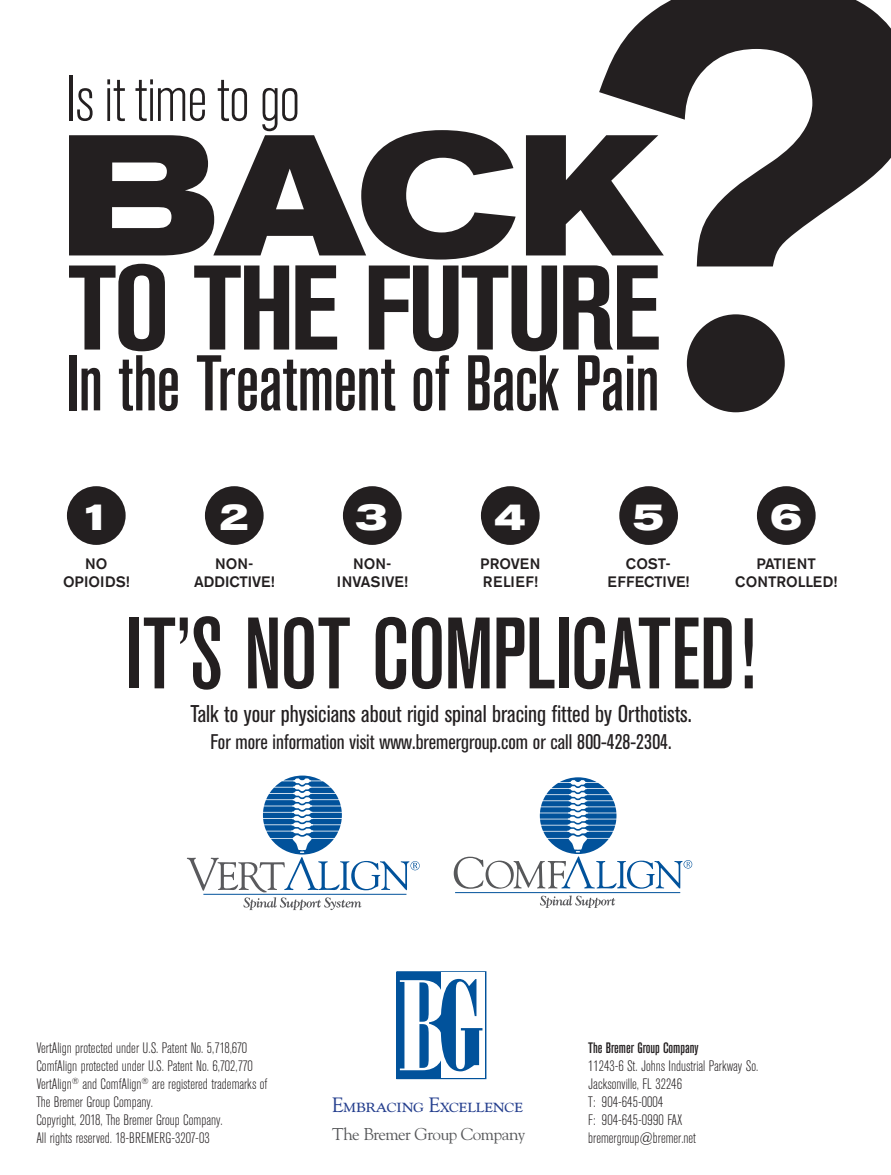
<style>
.page{position:relative;width:891px;height:1175px;background:#fff}
.page>*{position:absolute;margin:0;border:0;box-sizing:border-box;transform-origin:0 0}
.t1{font:700 expanded 170.25px "Akzidenz Grotesk BE";color:#231f20}
.t2{font:700 condensed 118.95px "Akzidenz Grotesk BE";letter-spacing:-.025em;color:#231f20}
.t3{font:500 condensed 100.2px "Akzidenz Grotesk BE";letter-spacing:-.005em;color:#231f20}
.t4{font:500 condensed 78px "Akzidenz Grotesk BE";letter-spacing:-.015em;color:#231f20}
.t5{font:300 condensed 64.95px "Akzidenz Grotesk BE";letter-spacing:-.01em;color:#231f20}
.t6{font:700 expanded 37.5px "Akzidenz Grotesk BE";color:#fff}
.t7{font:condensed 24px "Akzidenz Grotesk BE";color:#231f20}
.t8{font:condensed 21px "Akzidenz Grotesk BE";color:#231f20}
.t9{font:20.55px "Goudy SC";letter-spacing:-.03em;color:#253f8e}
.t10{font:17.1px "Goudy";letter-spacing:-.03em;color:#57585a}
.t11{font:300 condensed 15px/18px "Akzidenz Grotesk BE";color:#231f20}
.t12{font:500 15px/18px "Akzidenz Grotesk BE";color:#231f20;text-align:center}
.t13{font:500 condensed 15px "Akzidenz Grotesk BE";color:#231f20}
.t14{font:500 15px/18px "Akzidenz Grotesk BE";letter-spacing:.03em;color:#231f20}
</style>
<div class="page">
<div style="left:67px;top:486px;width:59px;height:59px;background:#231f20;border-radius:50%"></div>
<div style="left:205px;top:486px;width:59px;height:59px;background:#231f20;border-radius:50%"></div>
<div style="left:343px;top:486px;width:59px;height:59px;background:#231f20;border-radius:50%"></div>
<div style="left:481px;top:486px;width:59px;height:59px;background:#231f20;border-radius:50%"></div>
<div style="left:619px;top:486px;width:59px;height:59px;background:#231f20;border-radius:50%"></div>
<div style="left:757px;top:486px;width:59px;height:59px;background:#231f20;border-radius:50%"></div>
<hr style="left:455px;top:892px;width:225px;height:1px;background:#01529b">
<svg style="left:540px;top:895px;width:75px;height:13px"></svg>
<svg style="left:454px;top:777px;width:238px;height:111px"></svg>
<svg style="left:187px;top:775px;width:233px;height:135px"></svg>
<div style="left:397px;top:971px;width:89px;height:107px;background:#01529b"></div>
<div style="left:397px;top:971px;width:89px;height:107px;border:1px solid #01529b"></div>
<div style="left:442px;top:972px;width:43px;height:105px;background:#fff"></div>
<svg style="left:400px;top:979px;width:82px;height:92px"></svg>
<svg style="left:599px;top:0;width:292px;height:266px"></svg>
<div style="left:687px;top:314px;width:98px;height:98px;background:#231f20;border-radius:50%"></div>
<h3 class="t5" style="left:65px;top:64px;width:236px">Is it time to go</h3>
<h1 class="t1" style="left:59px;top:98px;width:600px">BACK</h1>
<h2 class="t2" style="left:69px;top:240px;width:593px">TO THE FUTURE</h2>
<h3 class="t4" style="left:67px;top:340px;width:594px">In the Treatment of Back Pain</h3>
<h3 class="t6" style="left:80px;top:495px;width:34px">1</h3>
<h3 class="t6" style="left:218px;top:495px;width:34px">2</h3>
<h3 class="t6" style="left:356px;top:495px;width:34px">3</h3>
<h3 class="t6" style="left:494px;top:495px;width:34px">4</h3>
<h3 class="t6" style="left:633px;top:495px;width:34px">5</h3>
<h3 class="t6" style="left:770px;top:495px;width:34px">6</h3>
<p class="t12" style="left:63px;top:555px;width:68px">NO<br>OPIOIDS!</p>
<p class="t12" style="left:194px;top:555px;width:82px">NON-<br>ADDICTIVE!</p>
<p class="t12" style="left:337px;top:555px;width:72px">NON-<br>INVASIVE!</p>
<p class="t14" style="left:480px;top:555px;width:62px">PROVEN<br>RELIEF!</p>
<p class="t12" style="left:607px;top:555px;width:83px">COST-<br>EFFECTIVE!</p>
<p class="t12" style="left:735px;top:555px;width:103px">PATIENT<br>CONTROLLED!</p>
<h3 class="t3" style="left:126px;top:598px;width:632px">IT’S NOT COMPLICATED!</h3>
<h3 class="t7" style="left:190px;top:700px;width:503px">Talk to your physicians about rigid spinal bracing fitted by Orthotists.</h3>
<h3 class="t8" style="left:211px;top:730px;width:463px">For more information visit www.bremergroup.com or call 800-428-2304.</h3>
<p class="t11" style="left:36px;top:1039px;width:232px">VertAlign protected under U.S. Patent No. 5,718,670<br>ComfAlign protected under U.S. Patent No. 6,702,770<br>VertAlign<sup>®</sup> and ComfAlign<sup>®</sup> are registered trademarks of The Bremer Group Company.<br>Copyright, 2018, The Bremer Group Company.<br>All rights reserved. 18-BREMERG-3207-03</p>
<p class="t13" style="left:588px;top:1040px;width:112px">The Bremer Group Company</p>
<p class="t11" style="left:588px;top:1057px;width:172px">11243-6 St. Johns Industrial Parkway So.<br>Jacksonville, FL 32246<br>T: 904-645-0004<br>F: 904-645-0990 FAX bremergroup@bremer.net</p>
<h3 class="t9" style="left:332px;top:1092px;width:193px">Embracing Excellence</h3>
<p class="t10" style="left:332px;top:1123px;width:195px">The Bremer Group Company</p>
</div>
